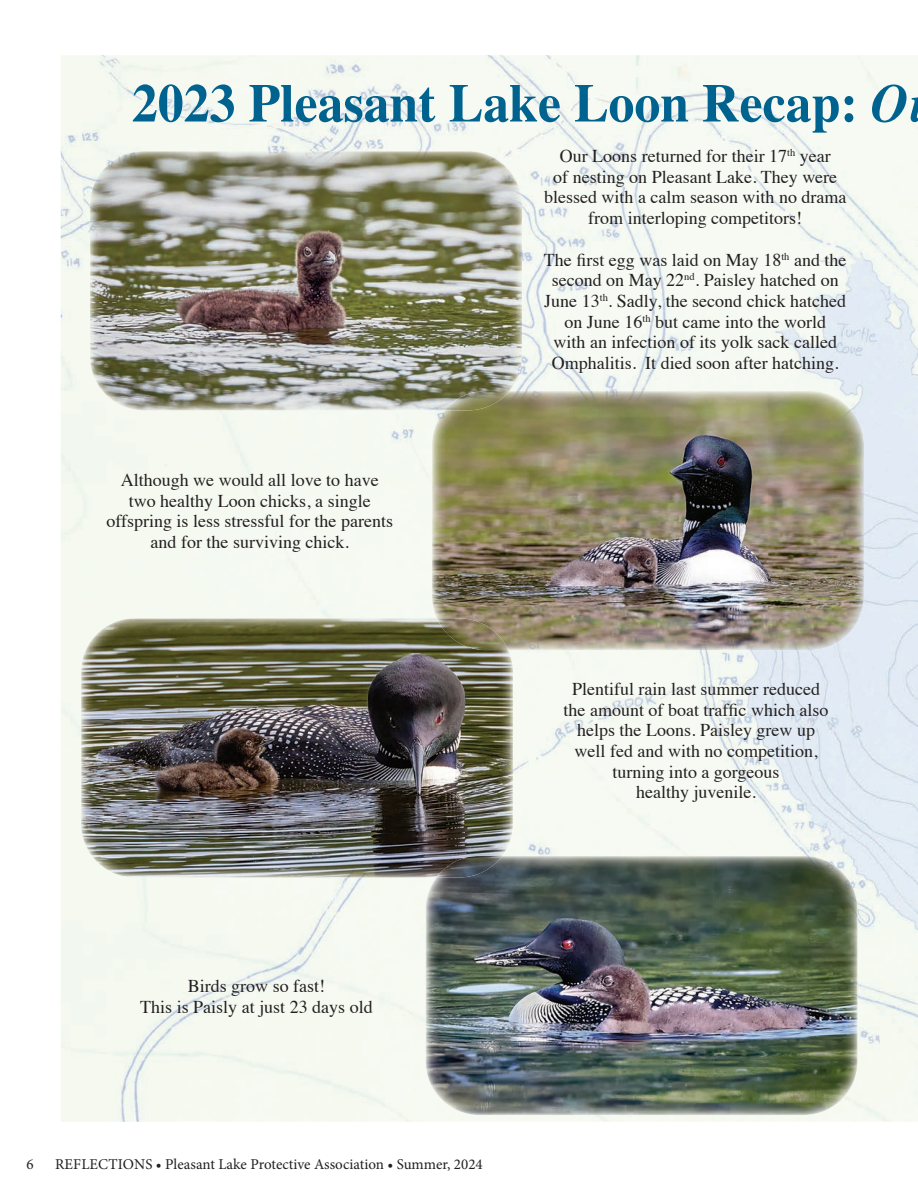
<style>
.page{position:relative;width:918px;height:1188px;background:#fff}
.page>*{position:absolute;margin:0;border:0;box-sizing:border-box;transform-origin:0 0}
.t1{font:700 54px "Times";color:#00628e;scale:.96 1}
.t2{font:18px/20.7px "Times";color:#231f20;text-align:center}
.t3{font:15px "Minion Pro";color:#231f20}
.s1{font-style:italic}
</style>
<div class="page">
<img style="left:61px;top:55px;width:857px;height:106px">
<div style="left:61px;top:161px;width:52px;height:961px;background:#f5f9f0"></div>
<img style="left:522px;top:161px;width:396px;height:267px">
<img style="left:812px;top:428px;width:106px;height:694px">
<img style="left:513px;top:650px;width:299px;height:206px">
<div style="left:113px;top:878px;width:322px;height:244px;background:#f5f9f0"></div>
<img style="left:90px;top:151px;width:432px;height:259px">
<img style="left:81px;top:618px;width:384px;height:260px">
<img style="left:465px;top:650px;width:48px;height:206px">
<img style="left:432px;top:391px;width:432px;height:259px">
<img style="left:444px;top:391px;width:66px;height:19px">
<img style="left:437px;top:618px;width:71px;height:32px">
<img style="left:426px;top:856px;width:432px;height:259px">
<img style="left:436px;top:856px;width:66px;height:22px">
<h1 class="t1" style="left:132px;top:52px;width:810px">2023 Pleasant Lake Loon Recap: <span class="s1">O</span></h1>
<p class="t2" style="left:106px;top:468px;width:288px">Although we would all love to have two healthy Loon chicks, a single offspring is less stressful for the parents and for the surviving chick.</p>
<p class="t2" style="left:544px;top:144px;width:304px">Our Loons returned for their 17<sup>th</sup> year<br>of nesting on Pleasant Lake. They were blessed with a calm season with no drama from interloping competitors!</p>
<p class="t2" style="left:544px;top:248px;width:304px">The first egg was laid on May 18<sup>th</sup> and the second on May 22<sup>nd</sup>. Paisley hatched on June 13<sup>th</sup>. Sadly, the second chick hatched on June 16<sup>th</sup> but came into the world<br>with an infection of its yolk sack called Omphalitis. It died soon after hatching.</p>
<p class="t2" style="left:564px;top:677px;width:266px">Plentiful rain last summer reduced the amount of boat traffic which also helps the Loons. Paisley grew up well fed and with no competition, turning into a gorgeous<br>healthy juvenile.</p>
<p class="t2" style="left:140px;top:974px;width:234px">Birds grow so fast!<br>This is Paisly at just 23 days old</p>
<p class="t3" style="left:27px;top:1154px;width:9px">6</p>
<p class="t3" style="left:55px;top:1154px;width:429px">REFLECTIONS • Pleasant Lake Protective Association • Summer, 2024</p>
</div>
